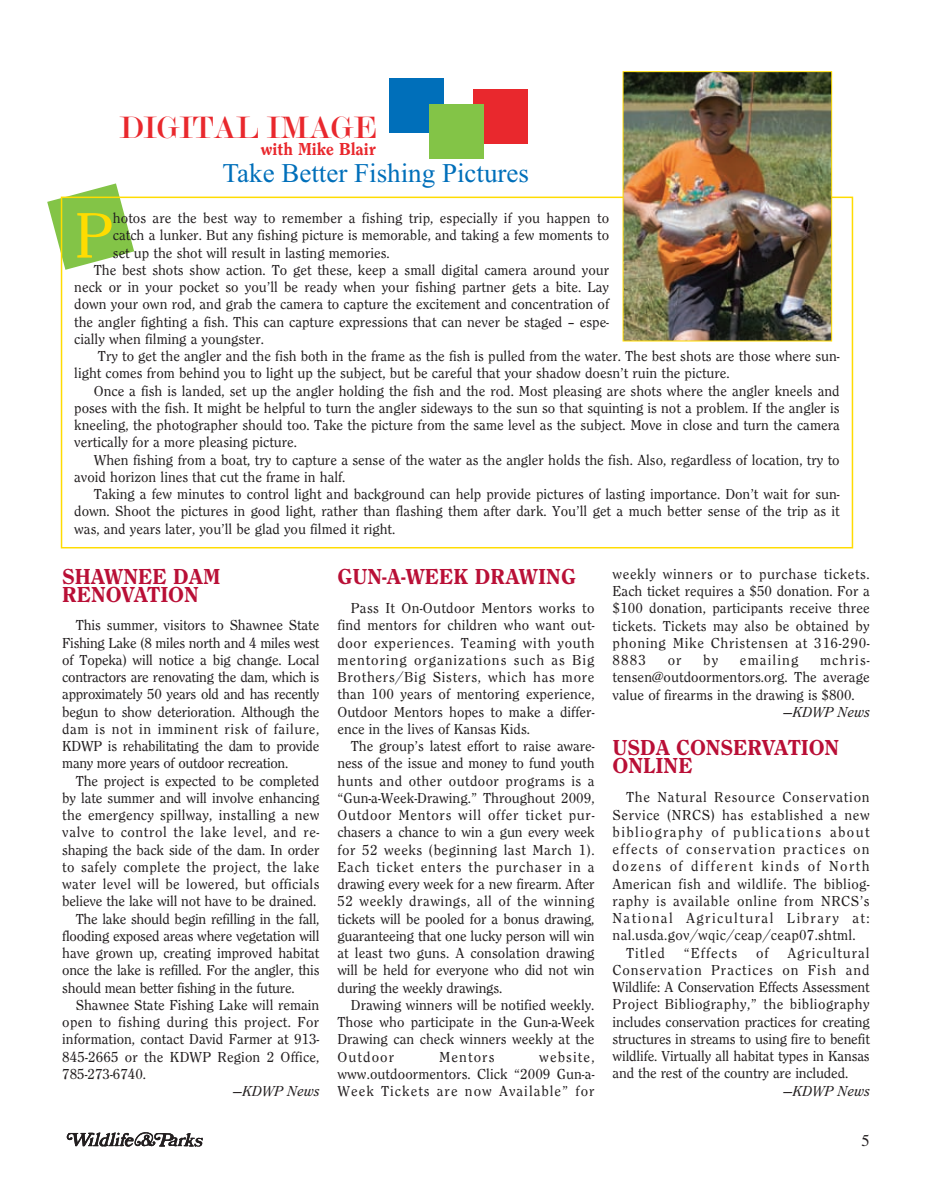
<style>
.page{position:relative;width:932px;height:1202px;background:#fff}
.page>*{position:absolute;margin:0;border:0;box-sizing:border-box;transform-origin:0 0}
.t1{font:66.75px "Clearface Regular DTC";color:#ffdc01}
.t2{font:33px "Modern";color:#e9282d}
.t3{font:27px "Times";color:#006fba}
.t4{font:22.5px/18px "Clearface Heavy DTC";color:#b90f36}
.t5{font:18px "Clearface Heavy DTC";color:#e9282d}
.t6{font:16.5px "Times";color:#231f20}
.t7{font:15px/17.2px "Clearface Regular DTC";color:#231f20;text-align:justify}
.t8{font:15px "Clearface Regular DTC";letter-spacing:-.02em;color:#231f20}
.t9{font:15px "Clearface Regular DTC";letter-spacing:.02em;color:#231f20}
.t10{font:15px "Clearface Regular DTC";letter-spacing:.04em;color:#231f20}
.t11{font:15px "Clearface Regular DTC";letter-spacing:.095em;color:#231f20}
.t12{font:15px "Clearface Regular DTC";letter-spacing:.025em;color:#231f20}
.t13{font:15px "Clearface Regular DTC";letter-spacing:.03em;color:#231f20}
.t14{font:15px "Clearface Regular DTC";letter-spacing:.08em;color:#231f20}
.t15{font:15px "Clearface Regular DTC";letter-spacing:.055em;color:#231f20}
.t16{font:15px "Clearface Regular Italic DTC";color:#231f20}
.t17{font:15px "Clearface Regular DTC";letter-spacing:.075em;color:#231f20}
.t18{font:15px "Clearface Regular DTC";letter-spacing:.065em;color:#231f20}
</style>
<div class="page">
<svg style="left:47px;top:183px;width:87px;height:87px"></svg>
<svg style="left:67px;top:1132px;width:136px;height:14px"></svg>
<div style="left:61px;top:196px;width:792px;height:352px;border:2px solid #ffdc01"></div>
<div style="left:389px;top:79px;width:54px;height:54px;background:#006fba"></div>
<div style="left:473px;top:89px;width:54px;height:54px;background:#e9282d"></div>
<div style="left:429px;top:104px;width:54px;height:54px;background:#83c447"></div>
<img style="left:624px;top:73px;width:206px;height:266px">
<div style="left:622px;top:71px;width:210px;height:270px;border:1px solid #ffdc01"></div>
<h2 class="t2" style="left:119px;top:107px;width:258px">DIGITAL IMAGE</h2>
<p class="t5" style="left:261px;top:142px;width:116px">with Mike Blair</p>
<h3 class="t3" style="left:222px;top:157px;width:308px">Take Better Fishing Pictures</h3>
<h1 class="t1" style="left:74px;top:210px;width:40px">P</h1>
<p class="t7" style="left:113px;top:210px;width:497px">hotos are the best way to remember a fishing trip, especially if you happen to</p>
<p class="t7" style="left:113px;top:227px;width:497px">catch a lunker. But any fishing picture is memorable, and taking a few moments to</p>
<p class="t7" style="left:113px;top:245px;width:278px">set up the shot will result in lasting memories.</p>
<p class="t7" style="left:94px;top:262px;width:517px">The best shots show action. To get these, keep a small digital camera around your</p>
<p class="t7" style="left:74px;top:279px;width:536px">neck or in your pocket so you’ll be ready when your fishing partner gets a bite. Lay</p>
<p class="t7" style="left:74px;top:296px;width:536px">down your own rod, and grab the camera to capture the excitement and concentration of</p>
<p class="t7" style="left:74px;top:314px;width:536px">the angler fighting a fish. This can capture expressions that can never be staged – espe-</p>
<p class="t7" style="left:74px;top:331px;width:191px">cially when filming a youngster.</p>
<p class="t7" style="left:98px;top:348px;width:743px">Try to get the angler and the fish both in the frame as the fish is pulled from the water. The best shots are those where sun-</p>
<p class="t7" style="left:74px;top:365px;width:657px">light comes from behind you to light up the subject, but be careful that your shadow doesn’t ruin the picture.</p>
<p class="t7" style="left:94px;top:383px;width:747px">Once a fish is landed, set up the angler holding the fish and the rod. Most pleasing are shots where the angler kneels and</p>
<p class="t7" style="left:74px;top:400px;width:767px">poses with the fish. It might be helpful to turn the angler sideways to the sun so that squinting is not a problem. If the angler is</p>
<p class="t7" style="left:74px;top:417px;width:767px">kneeling, the photographer should too. Take the picture from the same level as the subject. Move in close and turn the camera</p>
<p class="t7" style="left:74px;top:434px;width:224px">vertically for a more pleasing picture.</p>
<p class="t7" style="left:94px;top:452px;width:747px">When fishing from a boat, try to capture a sense of the water as the angler holds the fish. Also, regardless of location, try to</p>
<p class="t7" style="left:74px;top:469px;width:273px">avoid horizon lines that cut the frame in half.</p>
<p class="t7" style="left:94px;top:486px;width:747px">Taking a few minutes to control light and background can help provide pictures of lasting importance. Don’t wait for sun-</p>
<p class="t7" style="left:74px;top:503px;width:767px">down. Shoot the pictures in good light, rather than flashing them after dark. You’ll get a much better sense of the trip as it</p>
<p class="t7" style="left:74px;top:521px;width:322px">was, and years later, you’ll be glad you filmed it right.</p>
<h3 class="t4" style="left:62px;top:568px;width:159px">SHAWNEE DAM<br>RENOVATION</h3>
<p class="t7" style="left:62px;top:617px;width:258px;text-indent:14px">This summer, visitors to Shawnee State Fishing Lake (8 miles north and 4 miles west of Topeka) will notice a big change. Local contractors are renovating the dam, which is approximately 50 years old and has recently begun to show deterioration. Although the dam is not in imminent risk of failure, KDWP is rehabilitating the dam to provide many more years of outdoor recreation.</p>
<p class="t7" style="left:76px;top:772px;width:245px">The project is expected to be completed</p>
<p class="t7" style="left:62px;top:790px;width:258px">by late summer and will involve enhancing</p>
<p class="t7" style="left:62px;top:807px;width:258px">the emergency spillway, installing a new</p>
<p class="t10" style="left:62px;top:826px;width:258px">valve to control the lake level, and re-</p>
<p class="t7" style="left:62px;top:841px;width:258px">shaping the back side of the dam. In order</p>
<p class="t13" style="left:62px;top:861px;width:258px">to safely complete the project, the lake</p>
<p class="t9" style="left:62px;top:878px;width:259px">water level will be lowered, but officials</p>
<p class="t7" style="left:62px;top:893px;width:255px">believe the lake will not have to be drained.</p>
<p class="t8" style="left:76px;top:913px;width:245px">The lake should begin refilling in the fall,</p>
<p class="t8" style="left:62px;top:930px;width:259px">flooding exposed areas where vegetation will</p>
<p class="t7" style="left:62px;top:945px;width:258px">have grown up, creating improved habitat</p>
<p class="t8" style="left:62px;top:964px;width:258px">once the lake is refilled. For the angler, this</p>
<p class="t8" style="left:62px;top:982px;width:234px">should mean better fishing in the future.</p>
<p class="t7" style="left:76px;top:997px;width:245px">Shawnee State Fishing Lake will remain</p>
<p class="t9" style="left:62px;top:1016px;width:258px">open to fishing during this project. For</p>
<p class="t7" style="left:62px;top:1031px;width:259px">information, contact David Farmer at 913-</p>
<p class="t7" style="left:62px;top:1048px;width:258px">845-2665 or the KDWP Region 2 Office,</p>
<p class="t7" style="left:62px;top:1066px;width:85px">785-273-6740.</p>
<p class="t16" style="left:233px;top:1085px;width:88px">—KDWP News</p>
<h3 class="t4" style="left:337px;top:568px;width:240px">GUN-A-WEEK DRAWING</h3>
<p class="t7" style="left:337px;top:600px;width:258px;text-indent:14px">Pass It On-Outdoor Mentors works to find mentors for children who want out&shy;door experiences. Teaming with youth mentoring organizations such as Big Brothers/Big Sisters, which has more than 100 years of mentoring experience, Outdoor Mentors hopes to make a differ&shy;ence in the lives of Kansas Kids.</p>
<p class="t7" style="left:337px;top:738px;width:259px;text-indent:14px">The group’s latest effort to raise aware&shy;ness of the issue and money to fund youth hunts and other outdoor programs is a “Gun-a-Week-Drawing.” Throughout 2009, Outdoor Mentors will offer ticket pur&shy;chasers a chance to win a gun every week for 52 weeks (beginning last March 1).<br>Each ticket enters the purchaser in a drawing every week for a new firearm. After 52 weekly drawings, all of the winning tickets will be pooled for a bonus drawing, guaranteeing that one lucky person will win at least two guns. A consolation drawing will be held for everyone who did not win during the weekly drawings.</p>
<p class="t7" style="left:337px;top:997px;width:258px;text-indent:14px">Drawing winners will be notified weekly.<br>Those who participate in the Gun-a-Week Drawing can check winners weekly at the Outdoor</p>
<p class="t7" style="left:337px;top:1048px;width:258px;text-indent:202px">website, www.outdoormentors. Click “2009 Gun-a-Week Tickets are now Available” for</p>
<p class="t17" style="left:439px;top:1051px;width:57px">Mentors</p>
<p class="t7" style="left:612px;top:566px;width:259px">weekly winners or to purchase tickets.<br>Each ticket requires a $50 donation. For a $100 donation, participants receive three tickets. Tickets may also be obtained by phoning Mike Christensen at 316-290- 8883</p>
<p class="t7" style="left:667px;top:652px;width:15px">or</p>
<p class="t7" style="left:703px;top:652px;width:16px">by</p>
<p class="t17" style="left:740px;top:654px;width:60px">emailing</p>
<p class="t7" style="left:612px;top:652px;width:258px;text-indent:207px">mchris&shy;tensen@outdoormentors.org. The average value of firearms in the drawing is $800.</p>
<p class="t16" style="left:783px;top:706px;width:88px">—KDWP News</p>
<h3 class="t4" style="left:612px;top:740px;width:228px">USDA CONSERVATION<br>ONLINE</h3>
<p class="t15" style="left:626px;top:791px;width:245px">The Natural Resource Conservation</p>
<p class="t10" style="left:612px;top:809px;width:258px">Service (NRCS) has established a new</p>
<p class="t11" style="left:612px;top:826px;width:258px">bibliography of publications about</p>
<p class="t14" style="left:612px;top:843px;width:258px">effects of conservation practices on</p>
<p class="t11" style="left:612px;top:860px;width:258px">dozens of different kinds of North</p>
<p class="t12" style="left:612px;top:878px;width:258px">American fish and wildlife. The bibliog-</p>
<p class="t10" style="left:612px;top:895px;width:258px">raphy is available online from NRCS’s</p>
<p class="t11" style="left:612px;top:912px;width:258px">National Agricultural Library at:</p>
<p class="t9" style="left:612px;top:929px;width:245px">nal.usda.gov/wqic/ceap/ceap07.shtml.</p>
<p class="t7" style="left:626px;top:944px;width:40px">Titled</p>
<p class="t18" style="left:684px;top:947px;width:55px">“Effects</p>
<p class="t7" style="left:756px;top:944px;width:14px">of</p>
<p class="t7" style="left:612px;top:944px;width:259px;text-indent:175px">Agricultural Conservation Practices on Fish and Wildlife: A Conservation Effects Assessment Project Bibliography,” the bibliography includes conservation practices for creating structures in streams to using fire to benefit wildlife. Virtually all habitat types in Kansas and the rest of the country are included.</p>
<p class="t16" style="left:783px;top:1084px;width:88px">—KDWP News</p>
<p class="t6" style="left:861px;top:1134px;width:10px">5</p>
</div>
